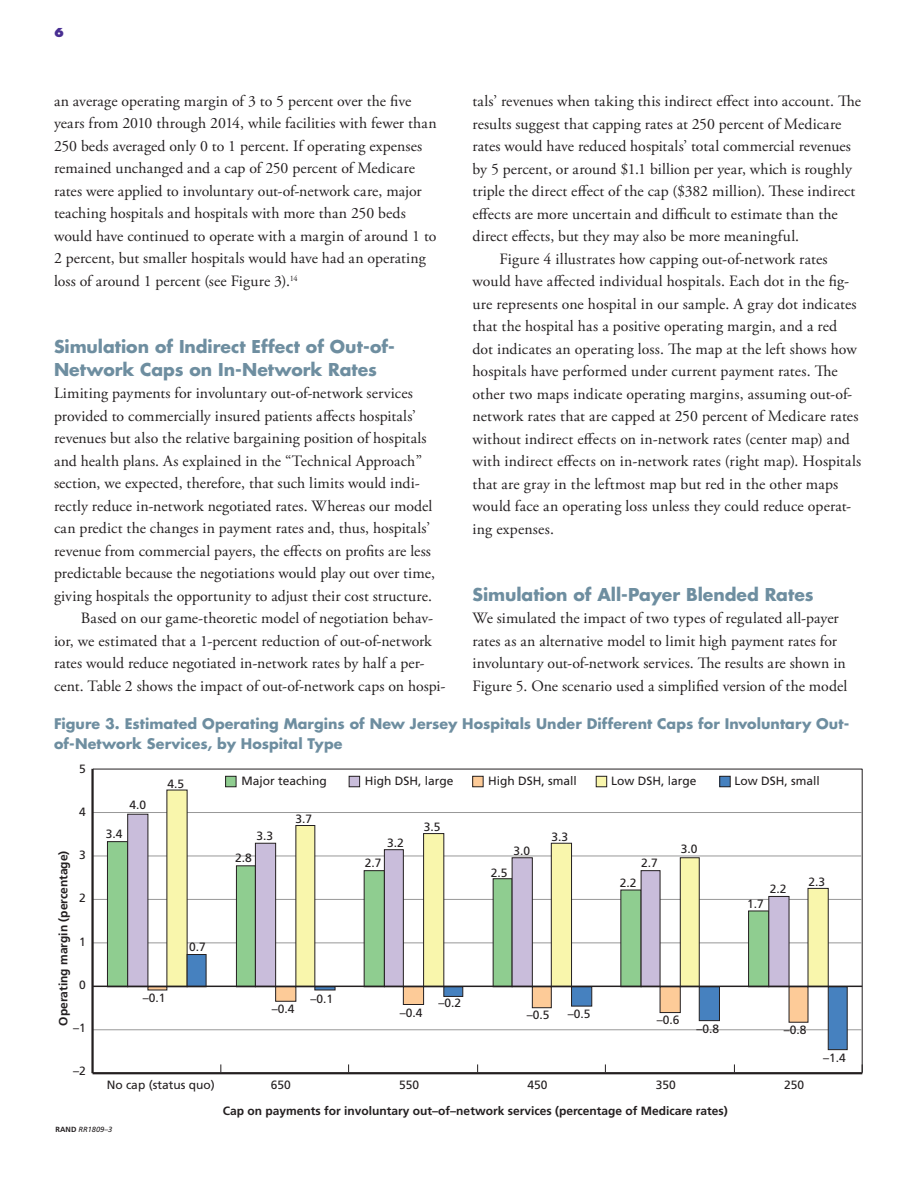
<style>
.page{position:relative;width:918px;height:1188px;background:#fff}
.page>*{position:absolute;margin:0;border:0;box-sizing:border-box;transform-origin:0 0}
.t1{font:700 17.25px/22.5px "Futura Std";color:#6e8ea0}
.t2{font:15.75px/22.5px "Adobe Garamond Pro";letter-spacing:.005em;color:#231f20}
.t3{font:700 14.25px/20.2px "Futura Std";letter-spacing:.005em;color:#6e8ea0}
.t4{font:12px "Frutiger LT Std";color:#231f20}
.t5{font:700 12px "Frutiger LT Std";color:#231f20}
.t6{font:800 12px "Futura Std";color:#482e92}
.t7{font:italic 7.5px "Frutiger LT Std";color:#231f20}
.s1{font-weight:700;font-style:normal}
</style>
<div class="page">
<svg style="left:92px;top:768px;width:771px;height:306px"></svg>
<hr style="left:93px;top:856px;width:768px;height:1px;background:#989898">
<hr style="left:93px;top:899px;width:769px;height:1px;background:#989898">
<hr style="left:93px;top:942px;width:769px;height:1px;background:#989898">
<hr style="left:93px;top:1029px;width:769px;height:1px;background:#989898">
<hr style="left:91px;top:769px;width:3px;height:304px;background:#231f20">
<hr style="left:93px;top:1072px;width:769px;height:2px;background:#231f20">
<div style="left:226px;top:776px;width:10px;height:11px;background:#8fcd90"></div>
<div style="left:225px;top:776px;width:11px;height:11px;border:1px solid #231f20"></div>
<div style="left:349px;top:776px;width:11px;height:11px;background:#c9bddb"></div>
<div style="left:349px;top:776px;width:11px;height:11px;border:1px solid #231f20"></div>
<div style="left:473px;top:776px;width:10px;height:11px;background:#fdcb98"></div>
<div style="left:472px;top:776px;width:12px;height:11px;border:1px solid #231f20"></div>
<div style="left:596px;top:776px;width:11px;height:11px;background:#f9f6ac"></div>
<div style="left:596px;top:776px;width:11px;height:11px;border:1px solid #231f20"></div>
<div style="left:720px;top:776px;width:10px;height:11px;background:#4681bf"></div>
<div style="left:719px;top:776px;width:12px;height:11px;border:1px solid #231f20"></div>
<svg style="left:107px;top:841px;width:20px;height:147px;background:#89c28a"></svg>
<svg style="left:127px;top:813px;width:39px;height:175px"></svg>
<svg style="left:147px;top:987px;width:39px;height:36px"></svg>
<svg style="left:166px;top:789px;width:663px;height:199px"></svg>
<svg style="left:186px;top:954px;width:662px;height:96px"></svg>
<hr style="left:93px;top:986px;width:769px;height:1px;background:#231f20">
<p class="t6" style="left:54px;top:25px;width:11px">6</p>
<p class="t2" style="left:54px;top:90px;width:384px">an average operating margin of 3 to 5 percent over the five years from 2010 through 2014, while facilities with fewer than 250 beds averaged only 0 to 1 percent. If operating expenses remained unchanged and a cap of 250 percent of Medicare rates were applied to involuntary out-of-network care, major teaching hospitals and hospitals with more than 250 beds would have continued to operate with a margin of around 1 to 2 percent, but smaller hospitals would have had an operating loss of around 1 percent (see Figure 3).<sup>14</sup></p>
<p class="t2" style="left:472px;top:90px;width:390px">tals’ revenues when taking this indirect effect into account. The</p>
<p class="t2" style="left:472px;top:113px;width:371px">results suggest that capping rates at 250 percent of Medicare</p>
<p class="t2" style="left:472px;top:135px;width:380px">rates would have reduced hospitals’ total commercial revenues</p>
<p class="t2" style="left:472px;top:158px;width:381px">by 5 percent, or around $1.1 billion per year, which is roughly</p>
<p class="t2" style="left:472px;top:180px;width:384px">triple the direct effect of the cap ($382 million). These indirect</p>
<p class="t2" style="left:472px;top:203px;width:367px">effects are more uncertain and difficult to estimate than the</p>
<p class="t2" style="left:472px;top:225px;width:328px">direct effects, but they may also be more meaningful.</p>
<p class="t2" style="left:499px;top:248px;width:330px">Figure 4 illustrates how capping out-of-network rates</p>
<p class="t2" style="left:472px;top:270px;width:378px">would have affected individual hospitals. Each dot in the fig-</p>
<p class="t2" style="left:472px;top:293px;width:386px">ure represents one hospital in our sample. A gray dot indicates</p>
<p class="t2" style="left:472px;top:315px;width:366px">that the hospital has a positive operating margin, and a red</p>
<p class="t2" style="left:472px;top:338px;width:386px">dot indicates an operating loss. The map at the left shows how</p>
<p class="t2" style="left:472px;top:360px;width:367px">hospitals have performed under current payment rates. The</p>
<p class="t2" style="left:472px;top:383px;width:381px">other two maps indicate operating margins, assuming out-of-</p>
<p class="t2" style="left:472px;top:405px;width:388px">network rates that are capped at 250 percent of Medicare rates</p>
<p class="t2" style="left:472px;top:428px;width:379px">without indirect effects on in-network rates (center map) and</p>
<p class="t2" style="left:472px;top:450px;width:390px">with indirect effects on in-network rates (right map). Hospitals</p>
<p class="t2" style="left:472px;top:473px;width:367px">that are gray in the leftmost map but red in the other maps</p>
<p class="t2" style="left:472px;top:495px;width:380px">would face an operating loss unless they could reduce operat-</p>
<p class="t2" style="left:472px;top:518px;width:83px">ing expenses.</p>
<p class="t1" style="left:54px;top:335px;width:343px">Simulation of Indirect Effect of Out-of-<br>Network Caps on In-Network Rates</p>
<p class="t2" style="left:54px;top:383px;width:361px">Limiting payments for involuntary out-of-network services</p>
<p class="t2" style="left:54px;top:405px;width:363px">provided to commercially insured patients affects hospitals’</p>
<p class="t2" style="left:54px;top:428px;width:374px">revenues but also the relative bargaining position of hospitals</p>
<p class="t2" style="left:54px;top:450px;width:370px">and health plans. As explained in the “Technical Approach”</p>
<p class="t2" style="left:54px;top:473px;width:367px">section, we expected, therefore, that such limits would indi-</p>
<p class="t2" style="left:54px;top:495px;width:380px">rectly reduce in-network negotiated rates. Whereas our model</p>
<p class="t2" style="left:54px;top:518px;width:378px">can predict the changes in payment rates and, thus, hospitals’</p>
<p class="t2" style="left:54px;top:540px;width:379px">revenue from commercial payers, the effects on profits are less</p>
<p class="t2" style="left:54px;top:563px;width:383px">predictable because the negotiations would play out over time,</p>
<p class="t2" style="left:54px;top:585px;width:380px">giving hospitals the opportunity to adjust their cost structure.</p>
<p class="t2" style="left:81px;top:608px;width:354px">Based on our game-theoretic model of negotiation behav-</p>
<p class="t2" style="left:54px;top:630px;width:379px">ior, we estimated that a 1-percent reduction of out-of-network</p>
<p class="t2" style="left:54px;top:653px;width:372px">rates would reduce negotiated in-network rates by half a per-</p>
<p class="t2" style="left:54px;top:675px;width:393px">cent. Table 2 shows the impact of out-of-network caps on hospi-</p>
<p class="t1" style="left:472px;top:583px;width:343px">Simulation of All-Payer Blended Rates</p>
<p class="t2" style="left:472px;top:608px;width:376px">We simulated the impact of two types of regulated all-payer rates as an alternative model to limit high payment rates for involuntary out-of-network services. The results are shown in Figure 5. One scenario used a simplified version of the model</p>
<p class="t3" style="left:54px;top:714px;width:797px">Figure 3. Estimated Operating Margins of New Jersey Hospitals Under Different Caps for Involuntary Out&shy;of-Network Services, by Hospital Type</p>
<p class="t4" style="left:79px;top:762px;width:8px">5</p>
<p class="t4" style="left:79px;top:805px;width:8px">4</p>
<p class="t4" style="left:79px;top:848px;width:8px">3</p>
<p class="t5" style="left:56px;top:1026px;width:177px;rotate:-90deg">Operating margin (percentage)</p>
<p class="t4" style="left:79px;top:891px;width:8px">2</p>
<p class="t4" style="left:79px;top:934px;width:8px">1</p>
<p class="t4" style="left:79px;top:978px;width:8px">0</p>
<p class="t4" style="left:73px;top:1021px;width:14px">–1</p>
<p class="t4" style="left:73px;top:1064px;width:14px">–2</p>
<p class="t4" style="left:129px;top:798px;width:18px">4.0</p>
<p class="t4" style="left:106px;top:827px;width:18px">3.4</p>
<p class="t4" style="left:168px;top:776px;width:18px">4.5</p>
<p class="t4" style="left:189px;top:940px;width:18px">0.7</p>
<p class="t4" style="left:143px;top:991px;width:24px">–0.1</p>
<p class="t4" style="left:242px;top:774px;width:87px">Major teaching</p>
<p class="t4" style="left:365px;top:774px;width:90px">High DSH, large</p>
<p class="t4" style="left:488px;top:774px;width:90px">High DSH, small</p>
<p class="t4" style="left:611px;top:774px;width:87px">Low DSH, large</p>
<p class="t4" style="left:734px;top:774px;width:87px">Low DSH, small</p>
<p class="t4" style="left:257px;top:829px;width:18px">3.3</p>
<p class="t4" style="left:235px;top:850px;width:18px">2.8</p>
<p class="t4" style="left:295px;top:812px;width:18px">3.7</p>
<p class="t4" style="left:387px;top:835px;width:18px">3.2</p>
<p class="t4" style="left:365px;top:856px;width:18px">2.7</p>
<p class="t4" style="left:424px;top:819px;width:18px">3.5</p>
<p class="t4" style="left:514px;top:843px;width:18px">3.0</p>
<p class="t4" style="left:491px;top:866px;width:18px">2.5</p>
<p class="t4" style="left:551px;top:829px;width:18px">3.3</p>
<p class="t4" style="left:641px;top:856px;width:18px">2.7</p>
<p class="t4" style="left:620px;top:876px;width:18px">2.2</p>
<p class="t4" style="left:681px;top:842px;width:18px">3.0</p>
<p class="t4" style="left:770px;top:882px;width:18px">2.2</p>
<p class="t4" style="left:747px;top:897px;width:18px">1.7</p>
<p class="t4" style="left:808px;top:875px;width:18px">2.3</p>
<p class="t4" style="left:310px;top:991px;width:24px">–0.1</p>
<p class="t4" style="left:439px;top:996px;width:24px">–0.2</p>
<p class="t4" style="left:272px;top:1002px;width:24px">–0.4</p>
<p class="t4" style="left:400px;top:1005px;width:24px">–0.4</p>
<p class="t4" style="left:527px;top:1007px;width:24px">–0.5</p>
<p class="t4" style="left:568px;top:1007px;width:24px">–0.5</p>
<p class="t4" style="left:657px;top:1013px;width:24px">–0.6</p>
<p class="t4" style="left:696px;top:1022px;width:24px">–0.8</p>
<p class="t4" style="left:784px;top:1022px;width:24px">–0.8</p>
<p class="t4" style="left:823px;top:1050px;width:24px">–1.4</p>
<p class="t4" style="left:107px;top:1077px;width:110px">No cap (status quo)</p>
<p class="t4" style="left:271px;top:1077px;width:22px">650</p>
<p class="t4" style="left:399px;top:1077px;width:22px">550</p>
<p class="t4" style="left:528px;top:1077px;width:22px">450</p>
<p class="t4" style="left:656px;top:1077px;width:22px">350</p>
<p class="t4" style="left:784px;top:1077px;width:22px">250</p>
<p class="t5" style="left:223px;top:1104px;width:506px">Cap on payments for involuntary out–of–network services (percentage of Medicare rates)</p>
<p class="t7" style="left:56px;top:1125px;width:58px"><span class="s1">RAND</span> RR1809–3</p>
</div>
